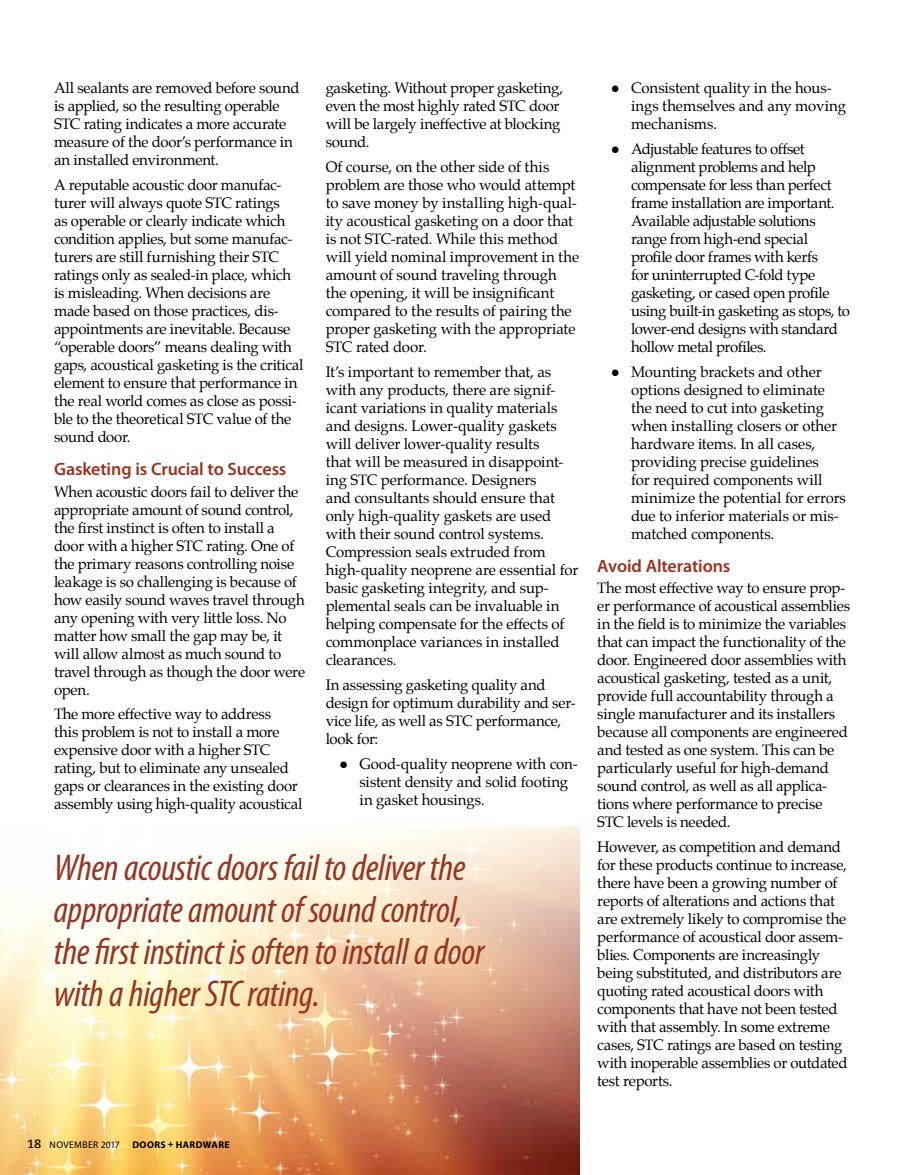
<style>
.page{position:relative;width:905px;height:1175px;background:#fff}
.page>*{position:absolute;margin:0;border:0;box-sizing:border-box;transform-origin:0 0}
.t1{font:italic condensed 37.5px/42px "Myriad Pro";letter-spacing:-.01em;color:#983420}
.t2{font:600 18px "Myriad Pro";letter-spacing:-.01em;color:#98331f}
.t3{font:15px/18px "Palatino";letter-spacing:-.015em;color:#000}
.t4{font:9.75px "Myriad Pro";letter-spacing:.03em;color:#000}
.t5{font:700 9.75px "Myriad Pro";letter-spacing:.04em;color:#000}
.s1{font-family:"Caecilia LT Std";font-weight:700;font-size:12px}
</style>
<div class="page">
<img style="left:0;top:826px;width:579px;height:348px">
<p class="t3" style="left:54px;top:79px;width:247px">All sealants are removed before sound is applied, so the resulting operable STC rating indicates a more accurate measure of the door’s performance in an installed environment.</p>
<p class="t3" style="left:54px;top:176px;width:251px">A reputable acoustic door manufac&shy;turer will always quote STC ratings<br>as operable or clearly indicate which condition applies, but some manufac&shy;turers are still furnishing their STC ratings only as sealed-in place, which is misleading. When decisions are made based on those practices, dis&shy;appointments are inevitable. Because “operable doors” means dealing with gaps, acoustical gasketing is the critical element to ensure that performance in the real world comes as close as possi&shy;ble to the theoretical STC value of the sound door.</p>
<p class="t2" style="left:54px;top:459px;width:234px">Gasketing is Crucial to Success</p>
<p class="t3" style="left:54px;top:482px;width:253px">When acoustic doors fail to deliver the appropriate amount of sound control, the first instinct is often to install a door with a higher STC rating. One of the primary reasons controlling noise leakage is so challenging is because of how easily sound waves travel through any opening with very little loss. No matter how small the gap may be, it will allow almost as much sound to travel through as though the door were open.</p>
<p class="t3" style="left:54px;top:705px;width:250px">The more effective way to address<br>this problem is not to install a more expensive door with a higher STC rating, but to eliminate any unsealed gaps or clearances in the existing door assembly using high-quality acoustical</p>
<p class="t3" style="left:326px;top:79px;width:239px">gasketing. Without proper gasketing, even the most highly rated STC door will be largely ineffective at blocking sound.</p>
<p class="t3" style="left:326px;top:158px;width:255px">Of course, on the other side of this problem are those who would attempt to save money by installing high-qual&shy;ity acoustical gasketing on a door that is not STC-rated. While this method will yield nominal improvement in the amount of sound traveling through the opening, it will be insignificant compared to the results of pairing the proper gasketing with the appropriate STC rated door.</p>
<p class="t3" style="left:326px;top:363px;width:254px">It’s important to remember that, as with any products, there are signif&shy;icant variations in quality materials and designs. Lower-quality gaskets will deliver lower-quality results<br>that will be measured in disappoint&shy;ing STC performance. Designers<br>and consultants should ensure that only high-quality gaskets are used with their sound control systems.<br>Compression seals extruded from high-quality neoprene are essential for basic gasketing integrity, and sup&shy;plemental seals can be invaluable in helping compensate for the effects of commonplace variances in installed clearances.</p>
<p class="t3" style="left:326px;top:675px;width:252px">In assessing gasketing quality and design for optimum durability and ser&shy;vice life, as well as STC performance, look for:</p>
<p class="t3" style="left:359px;top:754px;width:220px;text-indent:-20px">● Good-quality neoprene with con&shy;sistent density and solid footing in gasket housings.</p>
<h1 class="t1" style="left:54px;top:847px;width:432px">When acoustic doors fail to deliver the appropriate amount of sound control, the first instinct is often to install a door with a higher STC rating.</h1>
<p class="t3" style="left:631px;top:79px;width:216px;text-indent:-20px">● Consistent quality in the hous&shy;ings themselves and any moving mechanisms.</p>
<p class="t3" style="left:631px;top:140px;width:220px;text-indent:-20px">● Adjustable features to offset alignment problems and help compensate for less than perfect frame installation are important.<br>Available adjustable solutions range from high-end special profile door frames with kerfs<br>for uninterrupted C-fold type gasketing, or cased open profile using built-in gasketing as stops, to lower-end designs with standard hollow metal profiles.</p>
<p class="t3" style="left:631px;top:363px;width:216px;text-indent:-20px">● Mounting brackets and other options designed to eliminate the need to cut into gasketing when installing closers or other hardware items. In all cases, providing precise guidelines<br>for required components will minimize the potential for errors due to inferior materials or mis&shy;matched components.</p>
<p class="t2" style="left:597px;top:556px;width:134px">Avoid Alterations</p>
<p class="t3" style="left:597px;top:579px;width:254px">The most effective way to ensure prop&shy;er performance of acoustical assemblies in the field is to minimize the variables that can impact the functionality of the door. Engineered door assemblies with acoustical gasketing, tested as a unit, provide full accountability through a single manufacturer and its installers because all components are engineered and tested as one system. This can be particularly useful for high-demand sound control, as well as all applica&shy;tions where performance to precise STC levels is needed.</p>
<p class="t3" style="left:597px;top:838px;width:252px">However, as competition and demand for these products continue to increase, there have been a growing number of reports of alterations and actions that are extremely likely to compromise the performance of acoustical door assem&shy;blies. Components are increasingly being substituted, and distributors are quoting rated acoustical doors with components that have not been tested with that assembly. In some extreme cases, STC ratings are based on testing with inoperable assemblies or outdated test reports.</p>
<p class="t4" style="left:27px;top:1139px;width:94px"><span class="s1">18</span> NOVEMBER 2017</p>
<p class="t5" style="left:132px;top:1138px;width:99px">DOORS + HARDWARE</p>
</div>
